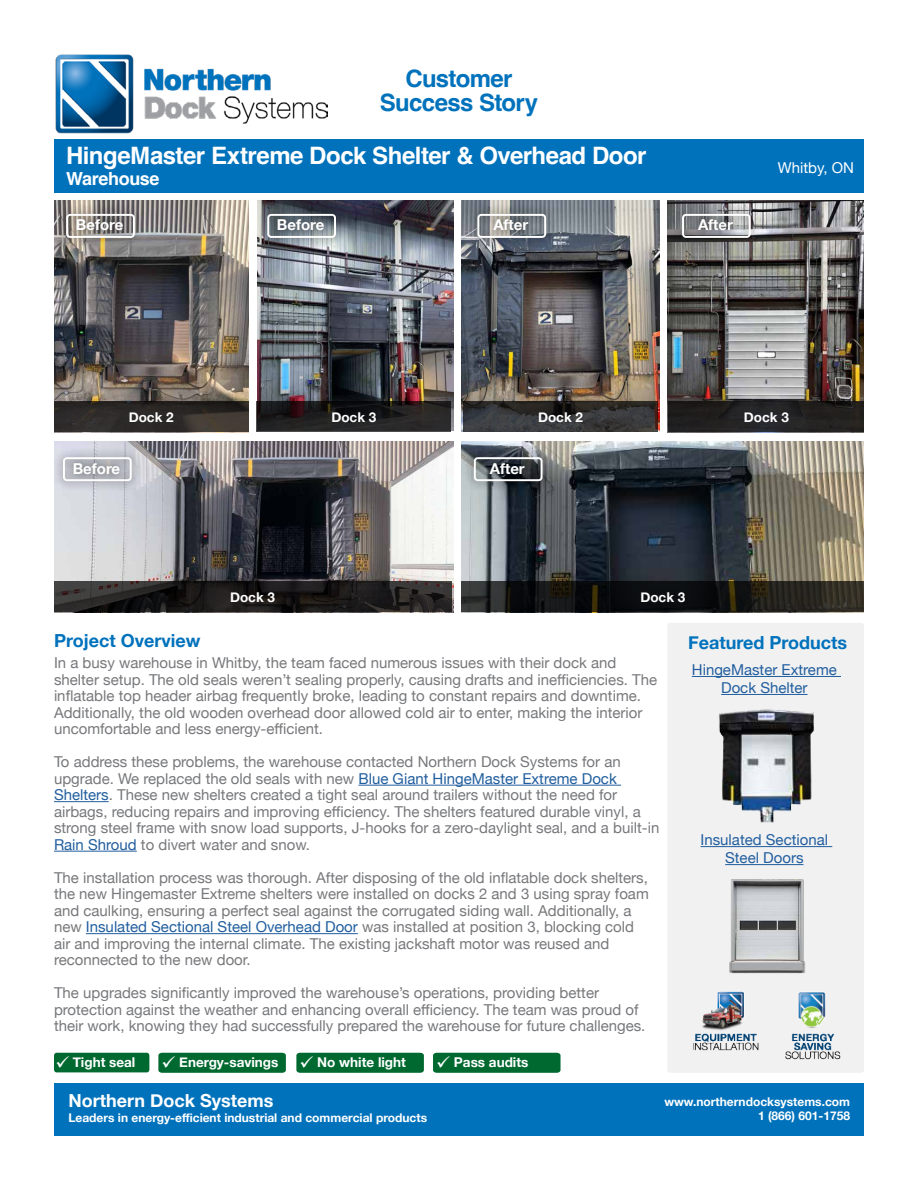
<style>
.page{position:relative;width:918px;height:1188px;background:#fff}
.page>*{position:absolute;margin:0;border:0;box-sizing:border-box;transform-origin:0 0}
.t1{font:700 24px "Helvetica";letter-spacing:-.02em;color:#fff}
.t2{font:700 24px/24px "Helvetica";letter-spacing:-.03em;color:#0072bc;text-align:center}
.t3{font:700 18px "Helvetica Neue";color:#0072bc}
.t4{font:700 18px "Helvetica Neue";color:#fff}
.t5{font:700 18px "Helvetica";letter-spacing:-.02em;color:#fff}
.t6{font:15px/16.5px "Helvetica Neue";color:#77787b}
.t7{font:15px/18px "Helvetica Neue";color:#215e9e;text-align:center}
.t8{font:700 15px "Helvetica Neue";color:#fff}
.t9{font:15px "Helvetica Neue";color:#fff}
.t10{font:700 13.5px "Helvetica Neue";color:#fff}
.t11{font:700 12px/14.4px "Helvetica Neue";color:#fff;text-align:right}
.s1{color:#215e9e}
</style>
<div class="page">
<img style="left:54px;top:201px;width:194px;height:200px">
<div style="left:667px;top:623px;width:197px;height:450px;background:#f1f1f2;border-radius:3px"></div>
<div style="left:54px;top:139px;width:810px;height:54px;background:#0072bc"></div>
<hr style="left:358px;top:785px;width:263px;height:1px;background:#215e9e">
<hr style="left:54px;top:801px;width:55px;height:1px;background:#215e9e">
<hr style="left:54px;top:851px;width:83px;height:1px;background:#215e9e">
<hr style="left:86px;top:933px;width:272px;height:1px;background:#215e9e">
<img style="left:55px;top:54px;width:273px;height:80px">
<div style="left:54px;top:1083px;width:810px;height:52px;background:#0072bc"></div>
<img style="left:257px;top:201px;width:196px;height:230px">
<img style="left:462px;top:201px;width:197px;height:231px">
<img style="left:668px;top:201px;width:196px;height:231px">
<img style="left:54px;top:442px;width:399px;height:170px">
<img style="left:462px;top:442px;width:402px;height:139px">
<div style="left:57px;top:204px;width:88px;height:43px;background:#000;opacity:.75"></div>
<div style="left:66px;top:214px;width:69px;height:24px;border:2px solid #fff;border-radius:3px"></div>
<div style="left:258px;top:204px;width:88px;height:43px;background:#000;opacity:.75"></div>
<div style="left:267px;top:214px;width:69px;height:24px;border:2px solid #fff;border-radius:3px"></div>
<div style="left:54px;top:447px;width:88px;height:44px;background:#000;opacity:.75"></div>
<div style="left:63px;top:457px;width:69px;height:24px;border:2px solid #fff;border-radius:3px"></div>
<div style="left:464px;top:447px;width:88px;height:44px;background:#000;opacity:.75"></div>
<div style="left:474px;top:457px;width:69px;height:24px;border:2px solid #fff;border-radius:3px"></div>
<div style="left:468px;top:204px;width:88px;height:43px;background:#000;opacity:.75"></div>
<div style="left:477px;top:214px;width:69px;height:24px;border:2px solid #fff;border-radius:3px"></div>
<div style="left:672px;top:204px;width:88px;height:43px;background:#000;opacity:.75"></div>
<div style="left:682px;top:214px;width:69px;height:24px;border:2px solid #fff;border-radius:3px"></div>
<svg style="left:54px;top:401px;width:194px;height:31px;background:#2f2b28"></svg>
<svg style="left:463px;top:401px;width:195px;height:31px;background:#333233"></svg>
<svg style="left:54px;top:581px;width:397px;height:31px;background:#211f1f"></svg>
<svg style="left:462px;top:581px;width:402px;height:31px;background:#191917"></svg>
<svg style="left:257px;top:401px;width:194px;height:31px;background:#211f1f"></svg>
<svg style="left:669px;top:401px;width:195px;height:31px;background:#212020"></svg>
<img style="left:693px;top:991px;width:148px;height:69px">
<hr style="left:692px;top:676px;width:149px;height:1px;background:#215e9e">
<hr style="left:721px;top:694px;width:87px;height:1px;background:#215e9e">
<hr style="left:701px;top:846px;width:131px;height:1px;background:#215e9e">
<hr style="left:725px;top:864px;width:79px;height:1px;background:#215e9e">
<img style="left:719px;top:709px;width:95px;height:114px">
<img style="left:729px;top:879px;width:76px;height:95px">
<div style="left:54px;top:1053px;width:95px;height:19px;background:#006930;border-radius:3px"></div>
<div style="left:158px;top:1053px;width:128px;height:20px;background:#006930"></div>
<div style="left:296px;top:1053px;width:128px;height:20px;background:#006930"></div>
<div style="left:433px;top:1053px;width:128px;height:20px;background:#006930"></div>
<h1 class="t2" style="left:380px;top:69px;width:160px">Customer<br>Success Story</h1>
<h1 class="t1" style="left:66px;top:140px;width:582px">HingeMaster Extreme Dock Shelter &amp; Overhead Door</h1>
<p class="t5" style="left:66px;top:167px;width:95px">Warehouse</p>
<p class="t8" style="left:76px;top:213px;width:49px">Before</p>
<p class="t8" style="left:277px;top:213px;width:49px">Before</p>
<p class="t8" style="left:493px;top:213px;width:36px">After</p>
<p class="t8" style="left:698px;top:213px;width:36px">After</p>
<p class="t9" style="left:778px;top:157px;width:78px">Whitby, ON</p>
<p class="t10" style="left:129px;top:406px;width:47px">Dock 2</p>
<p class="t10" style="left:538px;top:406px;width:47px">Dock 2</p>
<p class="t10" style="left:331px;top:406px;width:47px">Dock 3</p>
<p class="t10" style="left:744px;top:406px;width:47px">Dock 3</p>
<p class="t8" style="left:73px;top:457px;width:49px">Before</p>
<p class="t8" style="left:490px;top:457px;width:36px">After</p>
<p class="t10" style="left:230px;top:586px;width:47px">Dock 3</p>
<p class="t10" style="left:640px;top:586px;width:47px">Dock 3</p>
<p class="t3" style="left:54px;top:626px;width:148px">Project Overview</p>
<p class="t3" style="left:688px;top:629px;width:161px">Featured Products</p>
<p class="t6" style="left:54px;top:655px;width:605px">In a busy warehouse in Whitby, the team faced numerous issues with their dock and shelter setup. The old seals weren’t sealing properly, causing drafts and inefficiencies. The inflatable top header airbag frequently broke, leading to constant repairs and downtime.<br>Additionally, the old wooden overhead door allowed cold air to enter, making the interior uncomfortable and less energy-efficient.</p>
<p class="t6" style="left:54px;top:754px;width:607px">To address these problems, the warehouse contacted Northern Dock Systems for an upgrade. We replaced the old seals with new <span class="s1">Blue Giant HingeMaster Extreme Dock Shelters</span>. These new shelters created a tight seal around trailers without the need for airbags, reducing repairs and improving efficiency. The shelters featured durable vinyl, a strong steel frame with snow load supports, J-hooks for a zero-daylight seal, and a built-in <span class="s1">Rain Shroud</span> to divert water and snow.</p>
<p class="t6" style="left:54px;top:870px;width:596px">The installation process was thorough. After disposing of the old inflatable dock shelters, the new Hingemaster Extreme shelters were installed on docks 2 and 3 using spray foam and caulking, ensuring a perfect seal against the corrugated siding wall. Additionally, a new <span class="s1">Insulated Sectional Steel Overhead Door</span> was installed at position 3, blocking cold air and improving the internal climate. The existing jackshaft motor was reused and reconnected to the new door.</p>
<p class="t6" style="left:54px;top:985px;width:593px">The upgrades significantly improved the warehouse’s operations, providing better protection against the weather and enhancing overall efficiency. The team was proud of their work, knowing they had successfully prepared the warehouse for future challenges.</p>
<p class="t10" style="left:56px;top:1051px;width:81px">✓ Tight seal</p>
<p class="t10" style="left:161px;top:1051px;width:246px">✓ Energy-savings ✓ No white light</p>
<p class="t10" style="left:436px;top:1051px;width:94px">✓ Pass audits</p>
<p class="t7" style="left:692px;top:661px;width:147px">HingeMaster Extreme<br>Dock Shelter</p>
<p class="t7" style="left:701px;top:832px;width:129px">Insulated Sectional<br>Steel Doors</p>
<p class="t4" style="left:68px;top:1087px;width:207px">Northern Dock Systems</p>
<p class="t11" style="left:68px;top:1111px;width:360px">Leaders in energy-efficient industrial and commercial products</p>
<p class="t11" style="left:664px;top:1094px;width:187px">www.northerndocksystems.com<br>1 (866) 601-1758</p>
</div>
